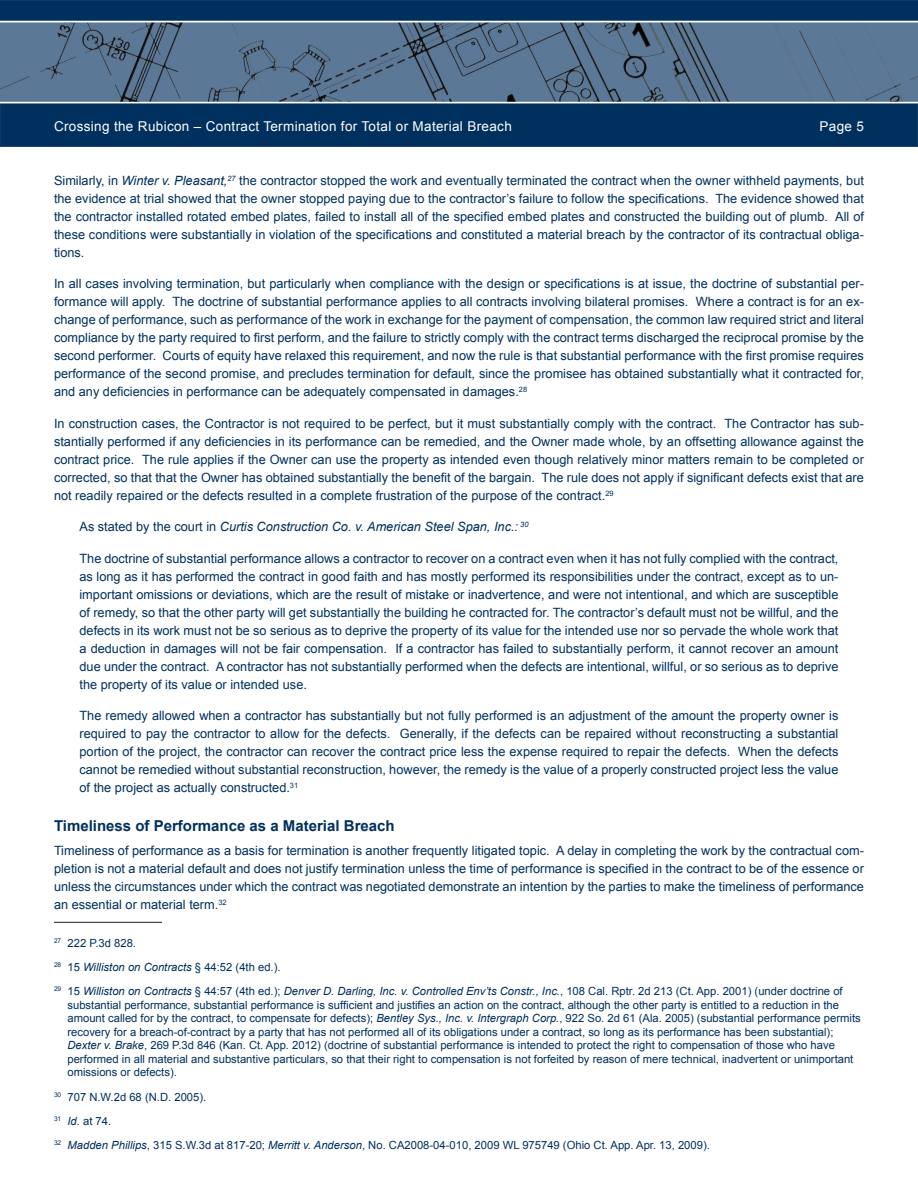
<style>
.page{position:relative;width:918px;height:1188px;background:#fff}
.page>*{position:absolute;margin:0;border:0;box-sizing:border-box;transform-origin:0 0}
.t1{font:700 15px "Arial";color:#00305e}
.t2{font:13.5px "Arial";letter-spacing:.025em;color:#fff}
.t3{font:12.75px/18px "Arial";color:#00305e;text-align:justify}
.t4{font:italic 12.75px "Arial";color:#00305e}
.t5{font:11.25px/13.5px "Arial";color:#00305e}
.s1{font-style:italic}
.s2{font-style:normal}
</style>
<div class="page">
<div style="left:0;top:103px;width:918px;height:44px;background:#00305e;border:1px solid #00305e"></div>
<svg style="left:0;top:0;width:918px;height:21px;background:#043360"></svg>
<svg style="left:0;top:22px;width:918px;height:80px;background:#58738f"></svg>
<hr style="left:54px;top:922px;width:108px;height:1px;background:#231f20">
<p class="t2" style="left:54px;top:117px;width:459px">Crossing the Rubicon – Contract Termination for Total or Material Breach</p>
<p class="t2" style="left:820px;top:117px;width:46px">Page 5</p>
<p class="t3" style="left:54px;top:171px;width:812px">Similarly, in <span class="s1">Winter v. Pleasant,</span><sup>27</sup> the contractor stopped the work and eventually terminated the contract when the owner withheld payments, but the evidence at trial showed that the owner stopped paying due to the contractor’s failure to follow the specifications. The evidence showed that the contractor installed rotated embed plates, failed to install all of the specified embed plates and constructed the building out of plumb. All of these conditions were substantially in violation of the specifications and constituted a material breach by the contractor of its contractual obliga&shy;tions.</p>
<p class="t3" style="left:54px;top:275px;width:812px">In all cases involving termination, but particularly when compliance with the design or specifications is at issue, the doctrine of substantial per&shy;formance will apply. The doctrine of substantial performance applies to all contracts involving bilateral promises. Where a contract is for an ex&shy;change of performance, such as performance of the work in exchange for the payment of compensation, the common law required strict and literal compliance by the party required to first perform, and the failure to strictly comply with the contract terms discharged the reciprocal promise by the second performer. Courts of equity have relaxed this requirement, and now the rule is that substantial performance with the first promise requires performance of the second promise, and precludes termination for default, since the promisee has obtained substantially what it contracted for, and any deficiencies in performance can be adequately compensated in damages.<sup>28</sup></p>
<p class="t3" style="left:54px;top:414px;width:811px">In construction cases, the Contractor is not required to be perfect, but it must substantially comply with the contract. The Contractor has sub&shy;stantially performed if any deficiencies in its performance can be remedied, and the Owner made whole, by an offsetting allowance against the contract price. The rule applies if the Owner can use the property as intended even though relatively minor matters remain to be completed or corrected, so that that the Owner has obtained substantially the benefit of the bargain. The rule does not apply if significant defects exist that are not readily repaired or the defects resulted in a complete frustration of the purpose of the contract.<sup>29</sup></p>
<p class="t4" style="left:80px;top:519px;width:450px"><span class="s2">As stated by the court in</span> Curtis Construction Co. v. American Steel Span, Inc.: <sup>30</sup></p>
<p class="t3" style="left:79px;top:549px;width:760px">The doctrine of substantial performance allows a contractor to recover on a contract even when it has not fully complied with the contract, as long as it has performed the contract in good faith and has mostly performed its responsibilities under the contract, except as to un&shy;important omissions or deviations, which are the result of mistake or inadvertence, and were not intentional, and which are susceptible of remedy, so that the other party will get substantially the building he contracted for. The contractor’s default must not be willful, and the defects in its work must not be so serious as to deprive the property of its value for the intended use nor so pervade the whole work that a deduction in damages will not be fair compensation. If a contractor has failed to substantially perform, it cannot recover an amount due under the contract. A contractor has not substantially performed when the defects are intentional, willful, or so serious as to deprive the property of its value or intended use.</p>
<p class="t3" style="left:79px;top:707px;width:760px">The remedy allowed when a contractor has substantially but not fully performed is an adjustment of the amount the property owner is required to pay the contractor to allow for the defects. Generally, if the defects can be repaired without reconstructing a substantial portion of the project, the contractor can recover the contract price less the expense required to repair the defects. When the defects cannot be remedied without substantial reconstruction, however, the remedy is the value of a properly constructed project less the value of the project as actually constructed.<sup>31</sup></p>
<p class="t1" style="left:54px;top:815px;width:342px">Timeliness of Performance as a Material Breach</p>
<p class="t3" style="left:54px;top:842px;width:811px">Timeliness of performance as a basis for termination is another frequently litigated topic. A delay in completing the work by the contractual com&shy;pletion is not a material default and does not justify termination unless the time of performance is specified in the contract to be of the essence or unless the circumstances under which the contract was negotiated demonstrate an intention by the parties to make the timeliness of performance an essential or material term.<sup>32</sup></p>
<p class="t5" style="left:54px;top:931px;width:790px;line-height:24.3px"><sup>27</sup> 222 P.3d 828.<br><sup>28</sup> 15 <span class="s1">Williston on Contracts</span> § 44:52 (4th ed.).<br><sup>29</sup> 15 <span class="s1">Williston on Contracts</span> § 44:57 (4th ed.); <span class="s1">Denver D. Darling, Inc. v. Controlled Env’ts Constr., Inc.</span>, 108 Cal. Rptr. 2d 213 (Ct. App. 2001) (under doctrine of</p>
<p class="t5" style="left:67px;top:998px;width:795px">substantial performance, substantial performance is sufficient and justifies an action on the contract, although the other party is entitled to a reduction in the amount called for by the contract, to compensate for defects); <span class="s1">Bentley Sys., Inc. v. Intergraph Corp.</span>, 922 So. 2d 61 (Ala. 2005) (substantial performance permits recovery for a breach-of-contract by a party that has not performed all of its obligations under a contract, so long as its performance has been substantial); <span class="s1">Dexter v. Brake</span>, 269 P.3d 846 (Kan. Ct. App. 2012) (doctrine of substantial performance is intended to protect the right to compensation of those who have performed in all material and substantive particulars, so that their right to compensation is not forfeited by reason of mere technical, inadvertent or unimportant omissions or defects).</p>
<p class="t5" style="left:54px;top:1085px;width:657px;line-height:24.3px"><sup>30</sup> 707 N.W.2d 68 (N.D. 2005).<br><sup>31</sup> <span class="s1">Id</span>. at 74.<br><sup>32</sup> <span class="s1">Madden Phillips</span>, 315 S.W.3d at 817-20; <span class="s1">Merritt v. Anderson</span>, No. CA2008-04-010, 2009 WL 975749 (Ohio Ct. App. Apr. 13, 2009).</p>
</div>
